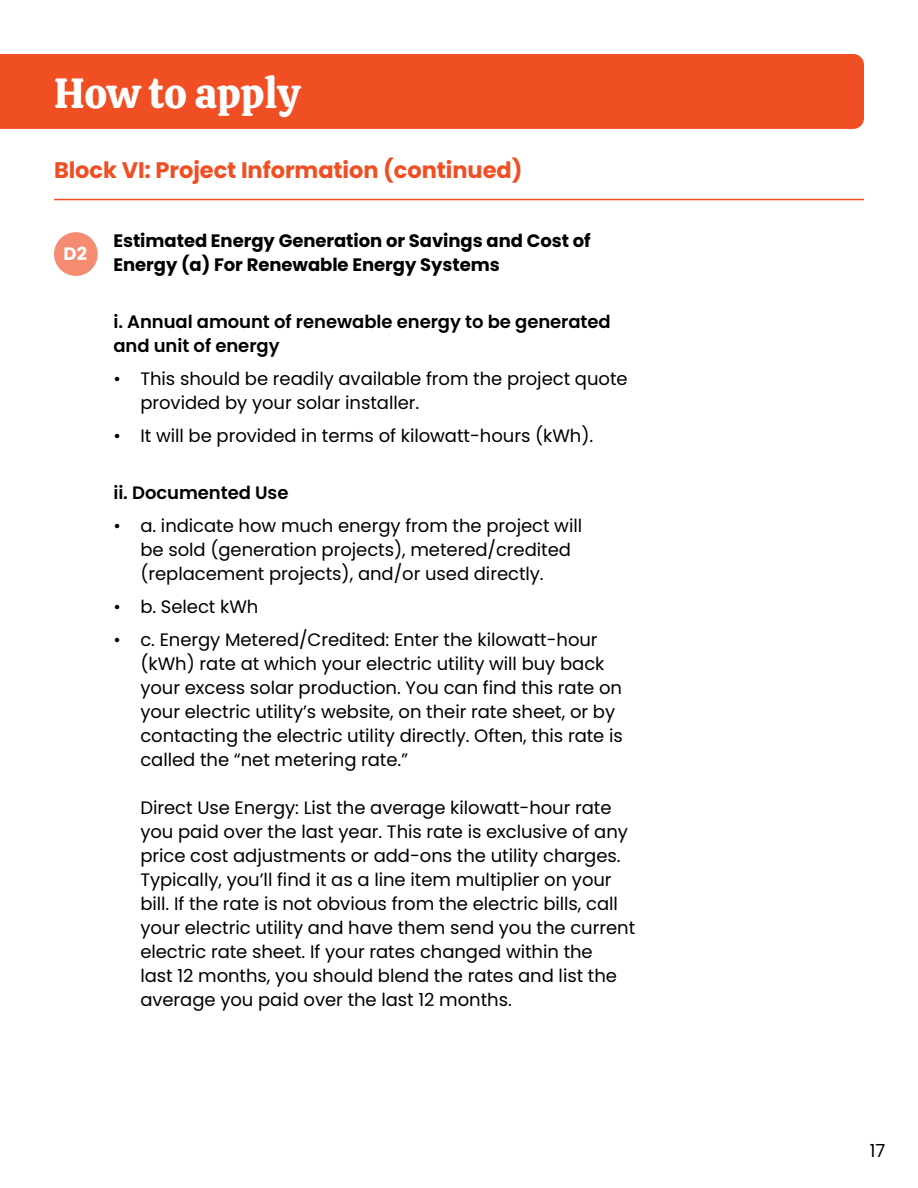
<style>
.page{position:relative;width:918px;height:1188px;background:#fff}
.page>*{position:absolute;margin:0;border:0;box-sizing:border-box;transform-origin:0 0}
.t1{font:42px "Calistoga";letter-spacing:-.005em;color:#fff}
.t2{font:700 22.5px "Poppins";letter-spacing:-.005em;color:#f04e23}
.t3{font:18px/24px "Poppins";letter-spacing:-.005em;color:#000}
.t4{font:600 18px/24px "Poppins";letter-spacing:-.005em;color:#000}
.t5{font:700 18px "Poppins";letter-spacing:-.005em;color:#000}
.t6{font:700 18px "Poppins";letter-spacing:-.005em;color:#000}
.t7{font:700 18px "Poppins";color:#fff}
</style>
<div class="page">
<div style="left:0;top:54px;width:864px;height:75px;background:#f04f24"></div>
<hr style="left:54px;top:199px;width:810px;height:1px;background:#f04e23">
<div style="left:54px;top:232px;width:44px;height:44px;background:#f58c71;border-radius:50%"></div>
<h1 class="t1" style="left:54px;top:56px;width:248px">How to apply</h1>
<p class="t2" style="left:54px;top:157px;width:470px">Block VI: Project Information (continued)</p>
<p class="t7" style="left:64px;top:244px;width:25px">D2</p>
<p class="t5" style="left:113px;top:230px;width:479px">Estimated Energy Generation or Savings and Cost of</p>
<p class="t6" style="left:113px;top:254px;width:388px">Energy (a) For Renewable Energy Systems</p>
<p class="t4" style="left:113px;top:310px;width:499px">i. Annual amount of renewable energy to be generated and unit of energy</p>
<p class="t3" style="left:140px;top:367px;width:489px;text-indent:-27px">• This should be readily available from the project quote provided by your solar installer.</p>
<p class="t3" style="left:113px;top:424px;width:481px">• It will be provided in terms of kilowatt-hours (kWh).</p>
<p class="t4" style="left:113px;top:481px;width:177px">ii. Documented Use</p>
<p class="t3" style="left:140px;top:514px;width:443px;text-indent:-27px">• a. indicate how much energy from the project will be sold (generation projects), metered/credited (replacement projects), and/or used directly.</p>
<p class="t3" style="left:113px;top:595px;width:147px">• b. Select kWh</p>
<p class="t3" style="left:140px;top:628px;width:484px;text-indent:-27px">• c. Energy Metered/Credited: Enter the kilowatt-hour (kWh) rate at which your electric utility will buy back your excess solar production. You can find this rate on your electric utility’s website, on their rate sheet, or by contacting the electric utility directly. Often, this rate is called the “net metering rate.”</p>
<p class="t3" style="left:140px;top:796px;width:496px">Direct Use Energy: List the average kilowatt-hour rate you paid over the last year. This rate is exclusive of any price cost adjustments or add-ons the utility charges.<br>Typically, you’ll find it as a line item multiplier on your bill. If the rate is not obvious from the electric bills, call your electric utility and have them send you the current electric rate sheet. If your rates changed within the<br>last 12 months, you should blend the rates and list the average you paid over the last 12 months.</p>
<p class="t3" style="left:870px;top:1139px;width:17px">17</p>
</div>
